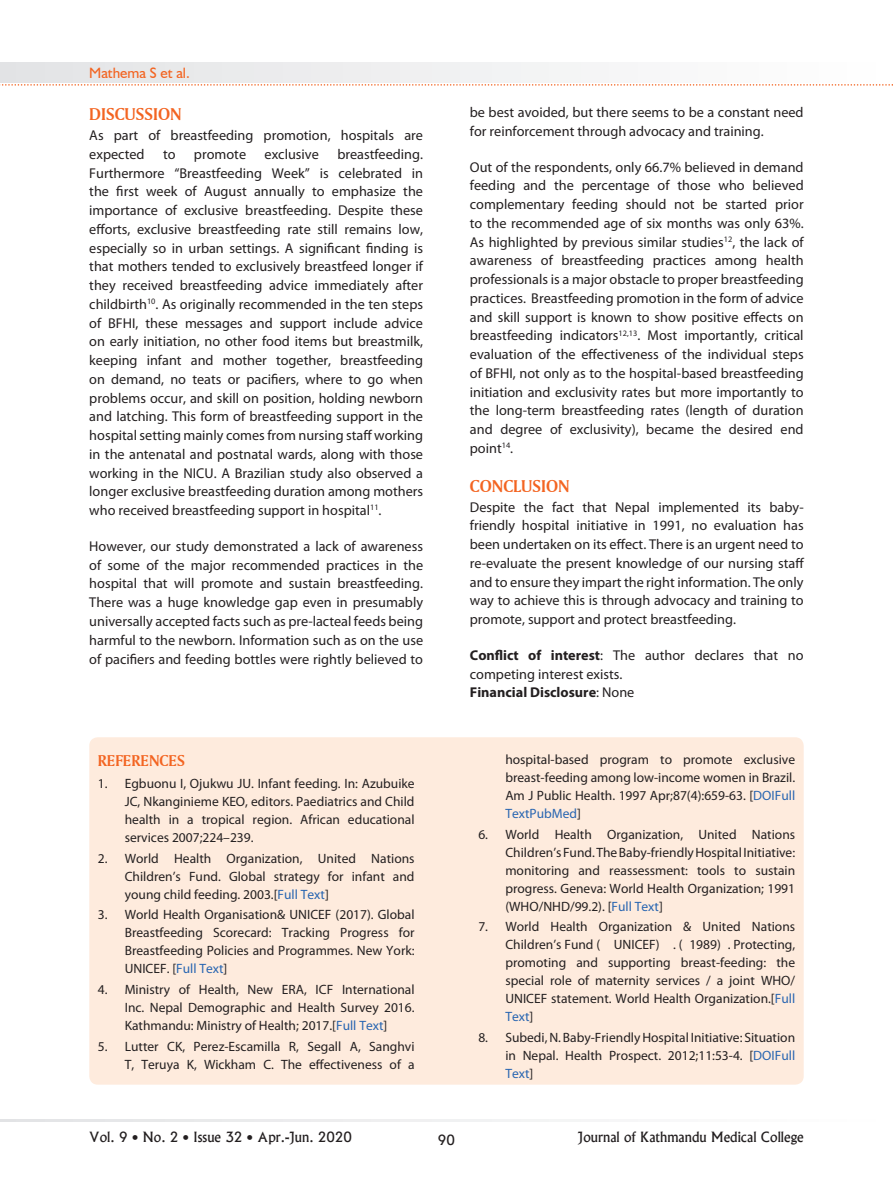
<style>
.page{position:relative;width:893px;height:1191px;background:#fff}
.page>*{position:absolute;margin:0;border:0;box-sizing:border-box;transform-origin:0 0}
.t1{font:18px "Amerigo BT Bold A";color:#f36421}
.t2{font:16.5px "Amerigo BT Bold A";color:#f36421}
.t3{font:15px "Humanist 521 BT";color:#f36421}
.t4{font:14.25px/18.8px "Myriad Pro";color:#231f20;text-align:justify}
.t5{font:13.5px/18px "Myriad Pro";color:#231f20;text-align:justify}
.t6{font:13.5px "Alaska";color:#231f20}
.s1{color:#2865b1}
.s2{font-weight:700}
</style>
<div class="page">
<svg style="left:0;top:1119px;width:581px;height:2px"></svg>
<svg style="left:0;top:63px;width:893px;height:23px"></svg>
<div style="left:89px;top:737px;width:715px;height:347px;background:#feebdd;border-radius:9px"></div>
<p class="t3" style="left:89px;top:63px;width:102px">Mathema S et al.</p>
<p class="t1" style="left:89px;top:103px;width:94px">DISCUSSION</p>
<p class="t4" style="left:89px;top:126px;width:335px">As part of breastfeeding promotion, hospitals are expected</p>
<p class="t4" style="left:89px;top:144px;width:335px;text-indent:248px">breastfeeding.<br>Furthermore “Breastfeeding Week” is celebrated in the first week of August annually to emphasize the importance of exclusive breastfeeding. Despite these efforts, exclusive breastfeeding rate still remains low, especially so in urban settings. A significant finding is that mothers tended to exclusively breastfeed longer if they received breastfeeding advice immediately after childbirth<sup>10</sup>. As originally recommended in the ten steps of BFHI, these messages and support include advice on early initiation, no other food items but breastmilk, keeping infant and mother together, breastfeeding on demand, no teats or pacifiers, where to go when problems occur, and skill on position, holding newborn and latching. This form of breastfeeding support in the hospital setting mainly comes from nursing staff working in the antenatal and postnatal wards, along with those working in the NICU. A Brazilian study also observed a longer exclusive breastfeeding duration among mothers who received breastfeeding support in hospital<sup>11</sup>.</p>
<p class="t4" style="left:89px;top:536px;width:335px">However, our study demonstrated a lack of awareness of some of the major recommended practices in the hospital that will promote and sustain breastfeeding.<br>There was a huge knowledge gap even in presumably universally accepted facts such as pre-lacteal feeds being harmful to the newborn. Information such as on the use of pacifiers and feeding bottles were rightly believed to</p>
<p class="t4" style="left:163px;top:144px;width:14px">to</p>
<p class="t4" style="left:194px;top:144px;width:54px">promote</p>
<p class="t4" style="left:265px;top:144px;width:56px">exclusive</p>
<p class="t2" style="left:98px;top:751px;width:89px">REFERENCES</p>
<p class="t5" style="left:125px;top:774px;width:291px;text-indent:-27px">1. Egbuonu I, Ojukwu JU. Infant feeding. In: Azubuike JC, Nkanginieme KEO, editors. Paediatrics and Child health in a tropical region. African educational services 2007;224–239.</p>
<p class="t5" style="left:125px;top:849px;width:291px;text-indent:-27px">2. World Health Organization, United Nations Children’s Fund. Global strategy for infant and young child feeding. 2003.[<span class="s1">Full Text</span>]</p>
<p class="t5" style="left:125px;top:905px;width:291px;text-indent:-27px">3. World Health Organisation&amp; UNICEF (2017). Global Breastfeeding Scorecard: Tracking Progress for Breastfeeding Policies and Programmes. New York:<br>UNICEF. [<span class="s1">Full Text</span>]</p>
<p class="t5" style="left:125px;top:980px;width:291px;text-indent:-27px">4. Ministry of Health, New ERA, ICF International Inc. Nepal Demographic and Health Survey 2016.<br>Kathmandu: Ministry of Health; 2017.[<span class="s1">Full Text</span>]</p>
<p class="t5" style="left:98px;top:1036px;width:318px;text-align:right">5. Lutter CK, Perez-Escamilla R, Segall A, Sanghvi<br>T, Teruya K, Wickham C. The effectiveness of a</p>
<p class="t4" style="left:470px;top:103px;width:335px">be best avoided, but there seems to be a constant need for reinforcement through advocacy and training.</p>
<p class="t4" style="left:470px;top:157px;width:335px">Out of the respondents, only 66.7% believed in demand feeding and the percentage of those who believed complementary feeding should not be started prior to the recommended age of six months was only 63%.<br>As highlighted by previous similar studies<sup>12</sup>, the lack of awareness of breastfeeding practices among health professionals is a major obstacle to proper breastfeeding practices. Breastfeeding promotion in the form of advice and skill support is known to show positive effects on breastfeeding indicators<sup>12,13</sup>. Most importantly, critical evaluation of the effectiveness of the individual steps of BFHI, not only as to the hospital-based breastfeeding initiation and exclusivity rates but more importantly to the long-term breastfeeding rates (length of duration and degree of exclusivity), became the desired end point<sup>14</sup>.</p>
<p class="t1" style="left:470px;top:474px;width:101px">CONCLUSION</p>
<p class="t4" style="left:470px;top:497px;width:336px">Despite the fact that Nepal implemented its baby&shy;friendly hospital initiative in 1991, no evaluation has been undertaken on its effect. There is an urgent need to re-evaluate the present knowledge of our nursing staff and to ensure they impart the right information. The only way to achieve this is through advocacy and training to promote, support and protect breastfeeding.</p>
<p class="t4" style="left:470px;top:645px;width:335px;text-align:left"><span class="s2">Conflict of interest</span>: The author declares that no competing interest exists.<br><span class="s2">Financial Disclosure</span>: None</p>
<p class="t5" style="left:505px;top:750px;width:291px">hospital-based program to promote exclusive breast-feeding among low-income women in Brazil.<br>Am J Public Health. 1997 Apr;87(4):659-63. [<span class="s1">DOIFull TextPubMed</span>]</p>
<p class="t5" style="left:505px;top:825px;width:291px;text-indent:-27px">6. World Health Organization, United Nations Children’s Fund. The Baby-friendly Hospital Initiative: monitoring and reassessment: tools to sustain progress. Geneva: World Health Organization; 1991 (WHO/NHD/99.2). [<span class="s1">Full Text</span>]</p>
<p class="t5" style="left:505px;top:917px;width:291px;text-indent:-27px">7. World Health Organization &amp; United Nations Children’s Fund ( UNICEF) . ( 1989) . Protecting, promoting and supporting breast-feeding: the special role of maternity services / a joint WHO/ UNICEF statement. World Health Organization.[<span class="s1">Full Text</span>]</p>
<p class="t5" style="left:505px;top:1028px;width:291px;text-indent:-27px">8. Subedi, N. Baby-Friendly Hospital Initiative: Situation in Nepal. Health Prospect. 2012;11:53-4. [<span class="s1">DOIFull Text</span>]</p>
<p class="t6" style="left:89px;top:1129px;width:264px">Vol. 9 • No. 2 • Issue 32 • Apr.-Jun. 2020</p>
<p class="t6" style="left:438px;top:1131px;width:19px">90</p>
<p class="t6" style="left:578px;top:1129px;width:227px">Journal of Kathmandu Medical College</p>
</div>
